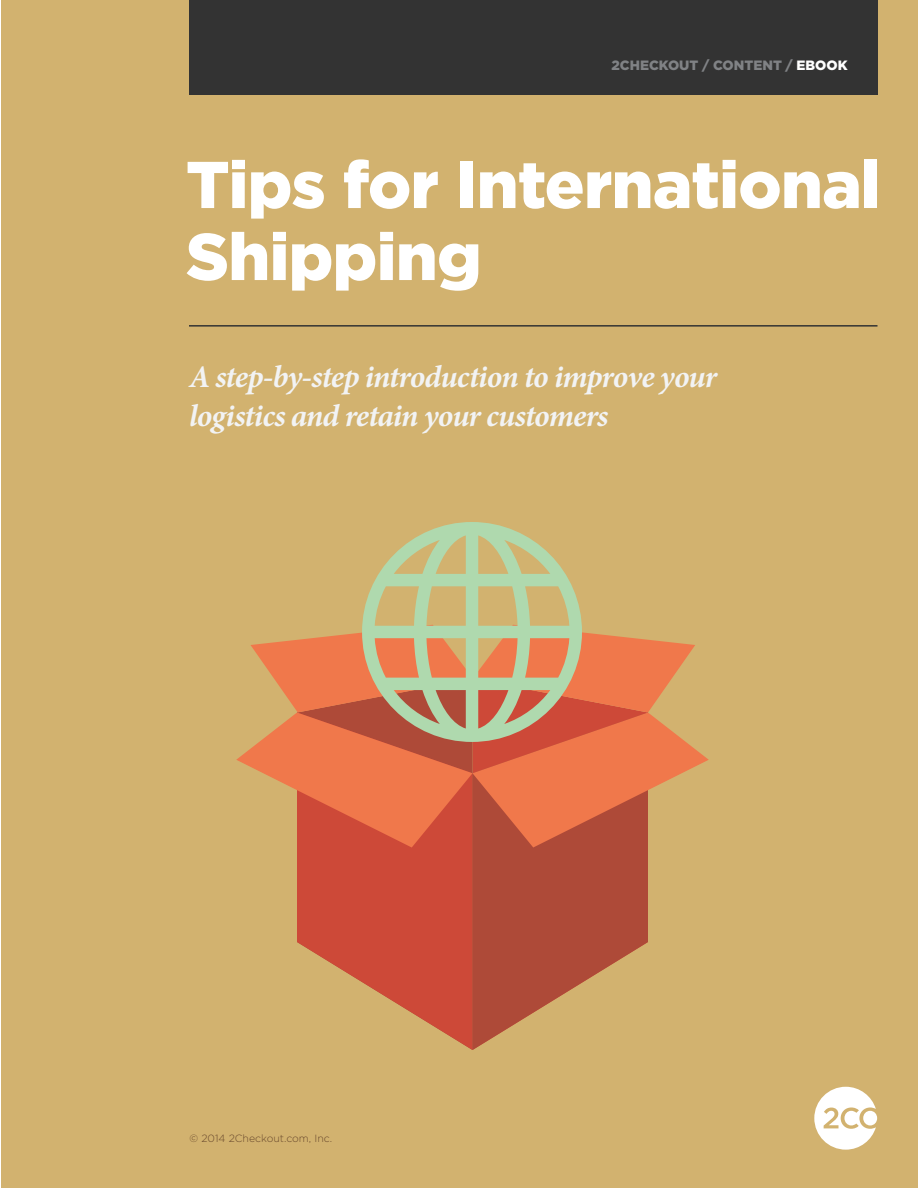
<style>
.page{position:relative;width:918px;height:1188px;background:#fff}
.page>*{position:absolute;margin:0;border:0;box-sizing:border-box;transform-origin:0 0}
.PAGE_-_TITLE{font:900 66px/72px "Gotham";letter-spacing:-.01em;color:#fff}
.PAGE_-_TITLE-2{font:italic 700 31.5px/39px "Minion Pro";letter-spacing:-.03em;color:#f2f3f4}
.t1{font:900 13.5px "Gotham";color:#808285}
.t2{font:300 10.5px "Gotham";color:#69492d}
.s1{color:#fff}
</style>
<div class="page">
<div style="left:1px;top:0;width:917px;height:1188px;background:#d2b26f"></div>
<div style="left:190px;top:0;width:688px;height:94px;background:#333"></div>
<svg style="left:814px;top:1087px;width:63px;height:63px"></svg>
<hr style="left:189px;top:325px;width:689px;height:2px;background:#333">
<svg style="left:362px;top:522px;width:220px;height:103px"></svg>
<svg style="left:297px;top:848px;width:175px;height:202px;fill:#cd4938"></svg>
<svg style="left:472px;top:848px;width:176px;height:202px;fill:#ae4a38"></svg>
<svg style="left:236px;top:625px;width:473px;height:223px"></svg>
<p class="t1" style="left:612px;top:56px;width:238px">2CHECKOUT / CONTENT / <span class="s1">EBOOK</span></p>
<p class="PAGE_-_TITLE" style="left:186px;top:148px;width:696px">Tips for International<br>Shipping</p>
<p class="PAGE_-_TITLE-2" style="left:189px;top:357px;width:530px">A step-by-step introduction to improve your logistics and retain your customers</p>
<p class="t2" style="left:190px;top:1132px;width:144px">© 2014 2Checkout.com, Inc.</p>
</div>
